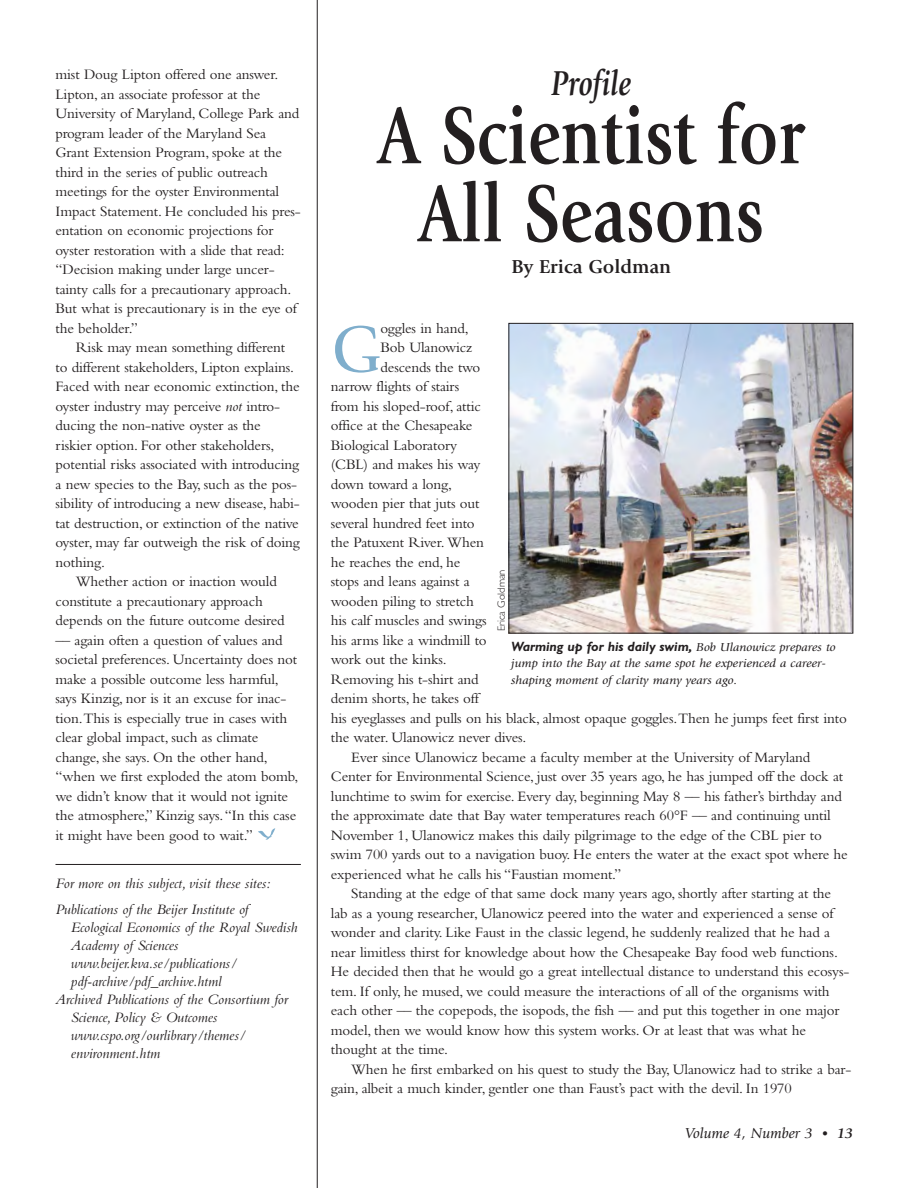
<style>
.page{position:relative;width:918px;height:1188px;background:#fff}
.page>*{position:absolute;margin:0;border:0;box-sizing:border-box;transform-origin:0 0}
.t1{font:700 84px/78px "Giovanni";color:#231f20;text-align:center;scale:.8 1}
.t2{font:68.1px "Giovanni";color:#7faecc}
.t3{font:italic 700 36px "Giovanni";color:#231f20;scale:.8 1}
.t4{font:700 19.5px "Giovanni";color:#231f20}
.t5{font:15px/19.5px "Bembo";letter-spacing:-.01em;color:#231f20}
.t6{font:italic 15px/25.5px "Bembo";letter-spacing:-.005em;color:#231f20}
.t7{font:italic 15px "Giovanni";color:#231f20}
.t8{font:italic 700 13.5px "Gill Sans";letter-spacing:-.005em;color:#231f20}
.t9{font:italic 12px/16.5px "Giovanni";color:#231f20;scale:1.1 1}
.t10{font:300 10.5px "Gill Sans";color:#231f20}
.s1{font-style:italic}
.s2{font-family:"Bembo";font-weight:700;font-style:normal}
.s3{font-weight:700}
.s4{font-family:"Giovanni";font-weight:400;font-size:12px}
</style>
<div class="page">
<img style="left:511px;top:325px;width:340px;height:306px">
<div style="left:509px;top:323px;width:344px;height:310px;border:1px solid #231f20"></div>
<hr style="left:317px;top:0;width:1px;height:1188px;background:#231f20">
<img style="left:258px;top:828px;width:18px;height:11px">
<hr style="left:56px;top:864px;width:245px;height:1px;background:#231f20">
<p class="t5" style="left:56px;top:66px;width:247px">mist Doug Lipton offered one answer.<br>Lipton, an associate professor at the University of Maryland, College Park and program leader of the Maryland Sea Grant Extension Program, spoke at the third in the series of public outreach meetings for the oyster Environmental Impact Statement. He concluded his pres&shy;entation on economic projections for oyster restoration with a slide that read: “Decision making under large uncer&shy;tainty calls for a precautionary approach.<br>But what is precautionary is in the eye of the beholder.”</p>
<p class="t5" style="left:76px;top:339px;width:211px">Risk may mean something different</p>
<p class="t5" style="left:56px;top:359px;width:240px">to different stakeholders, Lipton explains.</p>
<p class="t5" style="left:56px;top:378px;width:246px">Faced with near economic extinction, the</p>
<p class="t5" style="left:56px;top:398px;width:226px">oyster industry may perceive <span class="s1">not</span> intro-</p>
<p class="t5" style="left:56px;top:417px;width:207px">ducing the non-native oyster as the</p>
<p class="t5" style="left:56px;top:437px;width:220px">riskier option. For other stakeholders,</p>
<p class="t5" style="left:56px;top:456px;width:245px">potential risks associated with introducing</p>
<p class="t5" style="left:56px;top:476px;width:243px">a new species to the Bay, such as the pos-</p>
<p class="t5" style="left:56px;top:495px;width:246px">sibility of introducing a new disease, habi-</p>
<p class="t5" style="left:56px;top:515px;width:245px">tat destruction, or extinction of the native</p>
<p class="t5" style="left:56px;top:534px;width:246px">oyster, may far outweigh the risk of doing</p>
<p class="t5" style="left:56px;top:554px;width:51px">nothing.</p>
<p class="t5" style="left:76px;top:573px;width:203px">Whether action or inaction would</p>
<p class="t5" style="left:56px;top:593px;width:209px">constitute a precautionary approach</p>
<p class="t5" style="left:56px;top:612px;width:231px">depends on the future outcome desired</p>
<p class="t5" style="left:56px;top:632px;width:229px">–– again often a question of values and</p>
<p class="t5" style="left:56px;top:651px;width:243px">societal preferences. Uncertainty does not</p>
<p class="t5" style="left:56px;top:671px;width:225px">make a possible outcome less harmful,</p>
<p class="t5" style="left:56px;top:690px;width:233px">says Kinzig, nor is it an excuse for inac-</p>
<p class="t5" style="left:56px;top:710px;width:233px">tion.This is especially true in cases with</p>
<p class="t5" style="left:56px;top:729px;width:204px">clear global impact, such as climate</p>
<p class="t5" style="left:56px;top:749px;width:214px">change, she says. On the other hand,</p>
<p class="t5" style="left:56px;top:768px;width:244px">“when we first exploded the atom bomb,</p>
<p class="t5" style="left:56px;top:788px;width:234px">we didn’t know that it would not ignite</p>
<p class="t5" style="left:56px;top:807px;width:242px">the atmosphere,” Kinzig says.“In this case</p>
<p class="t5" style="left:56px;top:827px;width:199px">it might have been good to wait.”</p>
<p class="t6" style="left:56px;top:872px;width:217px">For more on this subject, visit these sites:<br>Publications of the Beijer Institute of</p>
<p class="t6" style="left:71px;top:916px;width:228px">Ecological Economics of the Royal Swedish</p>
<p class="t6" style="left:71px;top:934px;width:109px">Academy of Sciences</p>
<p class="t6" style="left:71px;top:952px;width:167px">www.beijer.kva.se/publications/</p>
<p class="t6" style="left:71px;top:970px;width:152px">pdf-archive/pdf_archive.html</p>
<p class="t6" style="left:56px;top:988px;width:234px">Archived Publications of the Consortium for</p>
<p class="t6" style="left:71px;top:1006px;width:148px">Science, Policy &amp; Outcomes</p>
<p class="t6" style="left:71px;top:1024px;width:176px">www.cspo.org/ourlibrary/themes/</p>
<p class="t6" style="left:71px;top:1042px;width:91px">environment.htm</p>
<h3 class="t3" style="left:552px;top:69px;width:101px">Profile</h3>
<h1 class="t1" style="left:378px;top:104px;width:535px">A Scientist for<br>All Seasons</h1>
<h3 class="t4" style="left:511px;top:259px;width:161px">By Erica Goldman</h3>
<h2 class="t2" style="left:331px;top:323px;width:52px">G</h2>
<p class="t5" style="left:381px;top:320px;width:90px">oggles in hand,</p>
<p class="t5" style="left:381px;top:339px;width:93px">Bob Ulanowicz</p>
<p class="t5" style="left:381px;top:359px;width:101px">descends the two</p>
<p class="t5" style="left:331px;top:378px;width:130px">narrow flights of stairs</p>
<p class="t5" style="left:331px;top:398px;width:152px">from his sloped-roof, attic</p>
<p class="t5" style="left:331px;top:417px;width:143px">office at the Chesapeake</p>
<p class="t5" style="left:331px;top:437px;width:128px">Biological Laboratory</p>
<p class="t5" style="left:331px;top:456px;width:151px">(CBL) and makes his way</p>
<p class="t5" style="left:331px;top:476px;width:123px">down toward a long,</p>
<p class="t5" style="left:331px;top:495px;width:150px">wooden pier that juts out</p>
<p class="t5" style="left:331px;top:515px;width:145px">several hundred feet into</p>
<p class="t5" style="left:331px;top:534px;width:155px">the Patuxent River. When</p>
<p class="t5" style="left:331px;top:554px;width:131px">he reaches the end, he</p>
<p class="t5" style="left:331px;top:573px;width:140px">stops and leans against a</p>
<p class="t5" style="left:331px;top:593px;width:145px">wooden piling to stretch</p>
<p class="t5" style="left:331px;top:612px;width:157px">his calf muscles and swings</p>
<p class="t5" style="left:331px;top:632px;width:157px">his arms like a windmill to</p>
<p class="t5" style="left:331px;top:651px;width:117px">work out the kinks.</p>
<p class="t5" style="left:331px;top:671px;width:149px">Removing his t-shirt and</p>
<p class="t5" style="left:331px;top:690px;width:149px">denim shorts, he takes off</p>
<p class="t5" style="left:331px;top:710px;width:518px">his eyeglasses and pulls on his black, almost opaque goggles.Then he jumps feet first into</p>
<p class="t5" style="left:331px;top:729px;width:197px">the water. Ulanowicz never dives.</p>
<p class="t5" style="left:351px;top:749px;width:461px">Ever since Ulanowicz became a faculty member at the University of Maryland</p>
<p class="t5" style="left:331px;top:768px;width:514px">Center for Environmental Science, just over 35 years ago, he has jumped off the dock at</p>
<p class="t5" style="left:331px;top:788px;width:512px">lunchtime to swim for exercise. Every day, beginning May 8 –– his father’s birthday and</p>
<p class="t5" style="left:331px;top:807px;width:501px">the approximate date that Bay water temperatures reach 60°F –– and continuing until</p>
<p class="t5" style="left:331px;top:827px;width:492px">November 1, Ulanowicz makes this daily pilgrimage to the edge of the CBL pier to</p>
<p class="t5" style="left:331px;top:846px;width:518px">swim 700 yards out to a navigation buoy. He enters the water at the exact spot where he</p>
<p class="t5" style="left:331px;top:866px;width:292px">experienced what he calls his “Faustian moment.”</p>
<p class="t5" style="left:351px;top:885px;width:482px">Standing at the edge of that same dock many years ago, shortly after starting at the</p>
<p class="t5" style="left:331px;top:905px;width:504px">lab as a young researcher, Ulanowicz peered into the water and experienced a sense of</p>
<p class="t5" style="left:331px;top:924px;width:501px">wonder and clarity. Like Faust in the classic legend, he suddenly realized that he had a</p>
<p class="t5" style="left:331px;top:944px;width:509px">near limitless thirst for knowledge about how the Chesapeake Bay food web functions.</p>
<p class="t5" style="left:331px;top:963px;width:520px">He decided then that he would go a great intellectual distance to understand this ecosys-</p>
<p class="t5" style="left:331px;top:983px;width:500px">tem. If only, he mused, we could measure the interactions of all of the organisms with</p>
<p class="t5" style="left:331px;top:1002px;width:510px">each other –– the copepods, the isopods, the fish –– and put this together in one major</p>
<p class="t5" style="left:331px;top:1022px;width:477px">model, then we would know how this system works. Or at least that was what he</p>
<p class="t5" style="left:331px;top:1041px;width:119px">thought at the time.</p>
<p class="t5" style="left:351px;top:1061px;width:502px">When he first embarked on his quest to study the Bay, Ulanowicz had to strike a bar-</p>
<p class="t5" style="left:331px;top:1080px;width:462px">gain, albeit a much kinder, gentler one than Faust’s pact with the devil. In 1970</p>
<p class="t7" style="left:685px;top:1127px;width:169px">Volume 4, Number 3 <span class="s2">•</span> <span class="s3">13</span></p>
<p class="t10" style="left:498px;top:631px;width:63px;rotate:-90deg">Erica Goldman</p>
<p class="t8" style="left:511px;top:641px;width:326px">Warming up for his daily swim, <span class="s4">Bob Ulanowicz prepares to</span></p>
<p class="t9" style="left:511px;top:656px;width:288px">jump into the Bay at the same spot he experienced a career&shy;shaping moment of clarity many years ago.</p>
</div>
